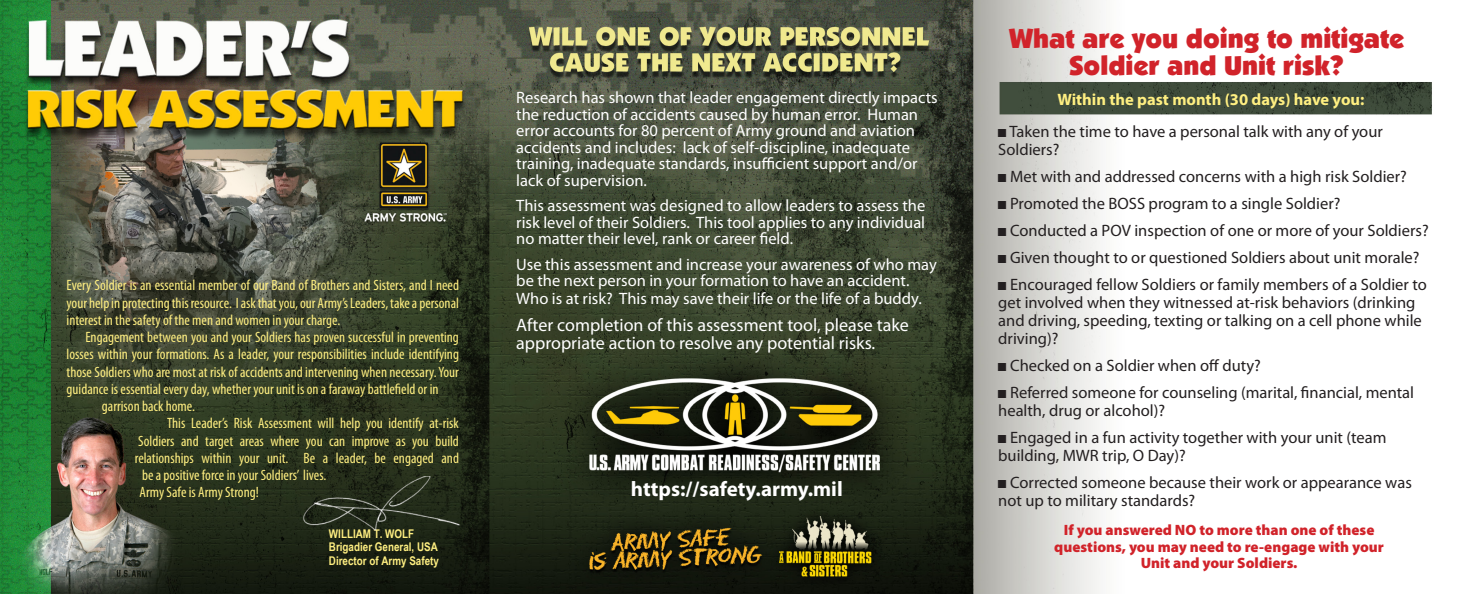
<style>
.page{position:relative;width:1458px;height:594px;background:#fff}
.page>*{position:absolute;margin:0;border:0;box-sizing:border-box;transform-origin:0 0}
.t1{font:27px/27px "Boulder";color:#d1232a;text-align:center}
.Body_Text{font:700 21px "Myriad Pro";color:#fff}
.Body_Text-2{font:18px/18px "Myriad Pro";color:#fff}
.Body_Text-3{font:16.5px/18px "Myriad Pro";color:#231f20}
.Body_Text-4{font:16.5px/16.5px "Myriad Pro";color:#fff}
.Controls{font:700 16.5px "Myriad Pro";color:#ffef81}
.Controls-2{font:condensed 15px/17.2px "Myriad Pro";color:#ffef81;text-align:justify}
.Controls-3{font:900 15px "Myriad Pro";color:#d1232a}
.Space{font:700 12px "Arial Narrow Special G1";color:#ffef81}
</style>
<div class="page">
<img style="left:0;top:0;width:1432px;height:594px">
<img style="left:299px;top:476px;width:166px;height:70px">
<svg style="left:998px;top:129px;width:8px;height:8px"></svg>
<svg style="left:998px;top:174px;width:8px;height:8px"></svg>
<svg style="left:998px;top:201px;width:8px;height:8px"></svg>
<svg style="left:998px;top:228px;width:8px;height:8px"></svg>
<svg style="left:998px;top:255px;width:8px;height:8px"></svg>
<svg style="left:998px;top:282px;width:8px;height:8px"></svg>
<svg style="left:998px;top:363px;width:8px;height:8px"></svg>
<svg style="left:998px;top:390px;width:8px;height:8px"></svg>
<svg style="left:998px;top:435px;width:8px;height:8px"></svg>
<svg style="left:998px;top:480px;width:8px;height:8px"></svg>
<p class="Body_Text-4" style="left:516px;top:90px;width:423px">Research has shown that leader engagement directly impacts the reduction of accidents caused by human error. Human error accounts for 80 percent of Army ground and aviation accidents and includes: lack of self-discipline, inadequate training, inadequate standards, insufficient support and/or lack of supervision.</p>
<p class="Body_Text-4" style="left:516px;top:198px;width:410px;text-align:justify">This assessment was designed to allow leaders to assess the risk level of their Soldiers. This tool applies to any individual no matter their level, rank or career field.</p>
<p class="Body_Text-4" style="left:516px;top:256px;width:422px">Use this assessment and increase your awareness of who may be the next person in your formation to have an accident.</p>
<p class="Body_Text-4" style="left:516px;top:291px;width:407px">Who is at risk? This may save their life or the life of a buddy.</p>
<p class="Body_Text-2" style="left:516px;top:317px;width:394px">After completion of this assessment tool, please take appropriate action to resolve any potential risks.</p>
<p class="Controls-2" style="left:67px;top:277px;width:394px">Every Soldier is an essential member of our Band of Brothers and Sisters, and I need your help in protecting this resource. I ask that you, our Army’s Leaders, take a personal interest in the safety of the men and women in your charge.</p>
<p class="Controls-2" style="left:67px;top:329px;width:394px;text-indent:19px">Engagement between you and your Soldiers has proven successful in preventing losses within your formations. As a leader, your responsibilities include identifying those Soldiers who are most at risk of accidents and intervening when necessary. Your guidance is essential every day, whether your unit is on a faraway battlefield or in</p>
<p class="Controls-2" style="left:102px;top:398px;width:95px">garrison back home.</p>
<p class="Controls-2" style="left:167px;top:415px;width:293px">This Leader’s Risk Assessment will help you identify at-risk</p>
<p class="Controls-2" style="left:138px;top:432px;width:322px">Soldiers and target areas where you can improve as you build</p>
<p class="Controls-2" style="left:135px;top:449px;width:326px">relationships within your unit. Be a leader, be engaged and</p>
<p class="Controls-2" style="left:142px;top:467px;width:186px">be a positive force in your Soldiers’ lives.</p>
<p class="Controls-2" style="left:140px;top:484px;width:121px">Army Safe is Army Strong!</p>
<p class="Body_Text" style="left:631px;top:477px;width:213px">https://safety.army.mil</p>
<p class="Space" style="left:329px;top:526px;width:87px">WILLIAM T. WOLF</p>
<p class="Space" style="left:329px;top:539px;width:110px">Brigadier General, USA</p>
<p class="Space" style="left:329px;top:553px;width:111px">Director of Army Safety</p>
<p class="t1" style="left:1009px;top:25px;width:397px">What are you doing to mitigate<br>Soldier and Unit risk?</p>
<p class="Controls" style="left:1058px;top:90px;width:308px">Within the past month (30 days) have you:</p>
<p class="Body_Text-3" style="left:998px;top:123px;width:386px;text-indent:11px">Taken the time to have a personal talk with any of your<br>Soldiers?</p>
<p class="Body_Text-3" style="left:1010px;top:168px;width:398px">Met with and addressed concerns with a high risk Soldier?</p>
<p class="Body_Text-3" style="left:1010px;top:195px;width:332px">Promoted the BOSS program to a single Soldier?</p>
<p class="Body_Text-3" style="left:1010px;top:222px;width:420px">Conducted a POV inspection of one or more of your Soldiers?</p>
<p class="Body_Text-3" style="left:1010px;top:249px;width:411px">Given thought to or questioned Soldiers about unit morale?</p>
<p class="Body_Text-3" style="left:998px;top:276px;width:430px;text-indent:12px">Encouraged fellow Soldiers or family members of a Soldier to get involved when they witnessed at-risk behaviors (drinking and driving, speeding, texting or talking on a cell phone while driving)?</p>
<p class="Body_Text-3" style="left:1010px;top:357px;width:252px">Checked on a Soldier when off duty?</p>
<p class="Body_Text-3" style="left:998px;top:384px;width:417px;text-indent:12px">Referred someone for counseling (marital, financial, mental health, drug or alcohol)?</p>
<p class="Body_Text-3" style="left:998px;top:429px;width:390px;text-indent:12px">Engaged in a fun activity together with your unit (team building, MWR trip, O Day)?</p>
<p class="Body_Text-3" style="left:998px;top:474px;width:415px;text-indent:12px">Corrected someone because their work or appearance was not up to military standards?</p>
<p class="Controls-3" style="left:1064px;top:522px;width:312px">If you answered NO to more than one of these</p>
<p class="Controls-3" style="left:1054px;top:538px;width:331px">questions, you may need to re-engage with your</p>
<p class="Controls-3" style="left:1141px;top:555px;width:158px">Unit and your Soldiers.</p>
</div>
